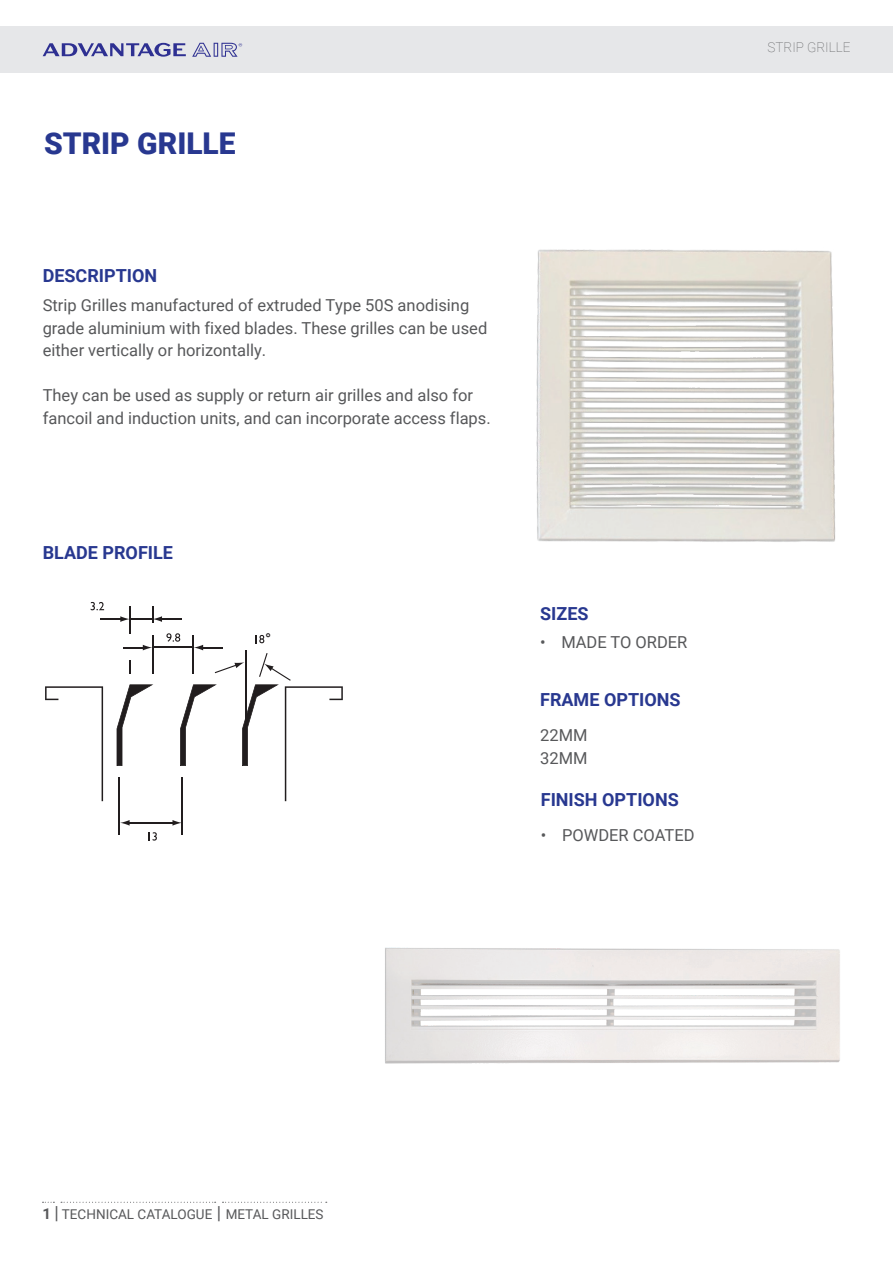
<style>
.page{position:relative;width:893px;height:1263px;background:#fff}
.page>*{position:absolute;margin:0;border:0;box-sizing:border-box;transform-origin:0 0}
.t1{font:900 30px "Roboto";color:#283890}
.t2{font:700 18px "Roboto";color:#283890}
.t3{font:16.5px/22.5px "Roboto";color:#57585a}
.t4{font:16.5px "Roboto";color:#231f20}
.t5{font:13.5px "Roboto";color:#57585a}
.t6{font:100 13.5px "Roboto";color:#57585a}
.s1{font-weight:700;font-size:15px}
.s2{font-size:18px}
</style>
<div class="page">
<img style="left:536px;top:249px;width:300px;height:293px">
<img style="left:385px;top:947px;width:455px;height:117px">
<div style="left:0;top:26px;width:893px;height:46px;background:#e6e7e9"></div>
<svg style="left:43px;top:43px;width:143px;height:14px"></svg>
<svg style="left:192px;top:43px;width:50px;height:14px"></svg>
<svg style="left:61px;top:1202px;width:155px;height:1px"></svg>
<svg style="left:222px;top:1202px;width:105px;height:1px"></svg>
<svg style="left:91px;top:602px;width:13px;height:8px"></svg>
<svg style="left:148px;top:832px;width:9px;height:9px"></svg>
<svg style="left:45px;top:686px;width:58px;height:115px"></svg>
<svg style="left:117px;top:684px;width:36px;height:82px"></svg>
<hr style="left:118px;top:777px;width:2px;height:58px;background:#211d1e">
<hr style="left:181px;top:777px;width:2px;height:58px;background:#211d1e">
<hr style="left:129px;top:606px;width:2px;height:27px;background:#211d1e">
<hr style="left:152px;top:635px;width:1px;height:38px;background:#211d1e">
<svg style="left:129px;top:660px;width:1px;height:13px"></svg>
<hr style="left:160px;top:618px;width:22px;height:2px;background:#211d1e">
<hr style="left:101px;top:618px;width:21px;height:2px;background:#211d1e">
<svg style="left:123px;top:645px;width:29px;height:5px"></svg>
<svg style="left:120px;top:606px;width:42px;height:17px"></svg>
<hr style="left:153px;top:647px;width:40px;height:1px;background:#211d1e">
<svg style="left:166px;top:633px;width:177px;height:168px"></svg>
<hr style="left:128px;top:822px;width:46px;height:1px;background:#211d1e">
<svg style="left:172px;top:820px;width:9px;height:6px"></svg>
<svg style="left:120px;top:820px;width:10px;height:6px"></svg>
<h1 class="t1" style="left:44px;top:122px;width:193px">STRIP GRILLE</h1>
<p class="t2" style="left:43px;top:263px;width:116px">DESCRIPTION</p>
<p class="t3" style="left:43px;top:293px;width:446px">Strip Grilles manufactured of extruded Type 50S anodising grade aluminium with fixed blades. These grilles can be used either vertically or horizontally.</p>
<p class="t3" style="left:43px;top:383px;width:450px">They can be used as supply or return air grilles and also for fancoil and induction units, and can incorporate access flaps.</p>
<p class="t2" style="left:43px;top:540px;width:132px">BLADE PROFILE</p>
<p class="t4" style="left:265px;top:627px;width:8px">°</p>
<p class="t2" style="left:540px;top:600px;width:50px">SIZES</p>
<p class="t3" style="left:540px;top:631px;width:149px">• MADE TO ORDER</p>
<p class="t2" style="left:540px;top:687px;width:142px">FRAME OPTIONS</p>
<p class="t3" style="left:540px;top:723px;width:49px">22MM<br>32MM</p>
<p class="t2" style="left:541px;top:787px;width:139px">FINISH OPTIONS</p>
<p class="t3" style="left:541px;top:823px;width:155px">• POWDER COATED</p>
<p class="t6" style="left:767px;top:38px;width:84px">STRIP GRILLE</p>
<p class="t5" style="left:43px;top:1204px;width:283px"><span class="s1">1</span> <span class="s2">|</span> TECHNICAL CATALOGUE <span class="s2">|</span> METAL GRILLES</p>
</div>
